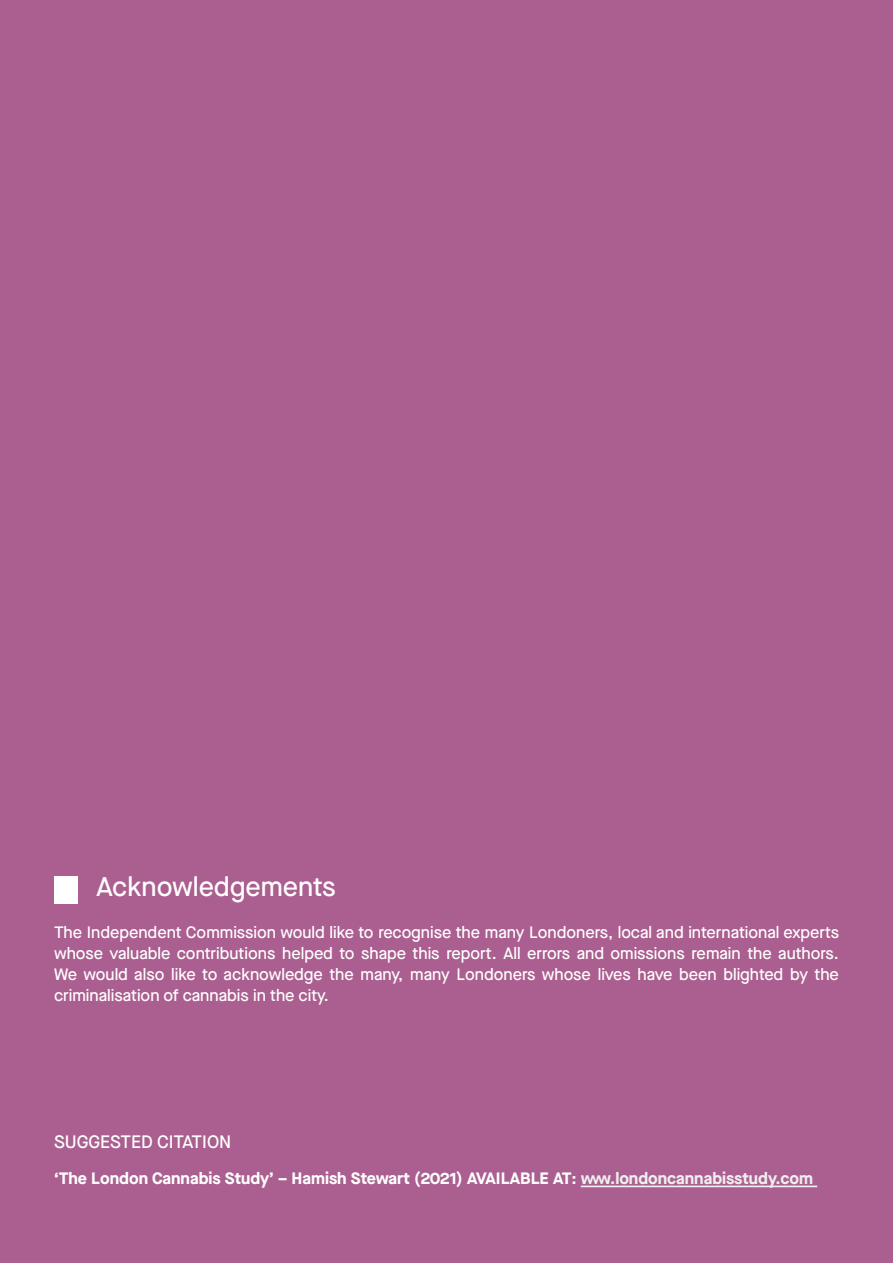
<style>
.page{position:relative;width:893px;height:1263px;background:#ab5f90}
.page>*{position:absolute;margin:0;border:0;box-sizing:border-box;transform-origin:0 0}
.key_para_white{font:500 27px "Maison Neue";color:#fff}
.body_copy{font:500 18px "Maison Neue";color:#fff}
.body_copy-2{font:500 16.5px/21px "Maison Neue";color:#fff;text-align:justify}
.body_copy-3{font:700 16.5px "Maison Neue";color:#fff}
.s1{color:#efefef}
</style>
<div class="page">
<div style="left:54px;top:876px;width:24px;height:27px;background:#fff"></div>
<hr style="left:581px;top:1185px;width:236px;height:2px;background:#efefef">
<p class="key_para_white" style="left:97px;top:869px;width:241px">Acknowledgements</p>
<p class="body_copy-2" style="left:54px;top:922px;width:786px">The Independent Commission would like to recognise the many Londoners, local and international experts whose valuable contributions helped to shape this report. All errors and omissions remain the authors.<br>We would also like to acknowledge the many, many Londoners whose lives have been blighted by the criminalisation of cannabis in the city.</p>
<p class="body_copy" style="left:54px;top:1130px;width:179px">SUGGESTED CITATION</p>
<p class="body_copy-3" style="left:54px;top:1167px;width:760px">‘The London Cannabis Study’ – Hamish Stewart (2021) AVAILABLE AT: <span class="s1">www.londoncannabisstudy.com</span></p>
</div>
